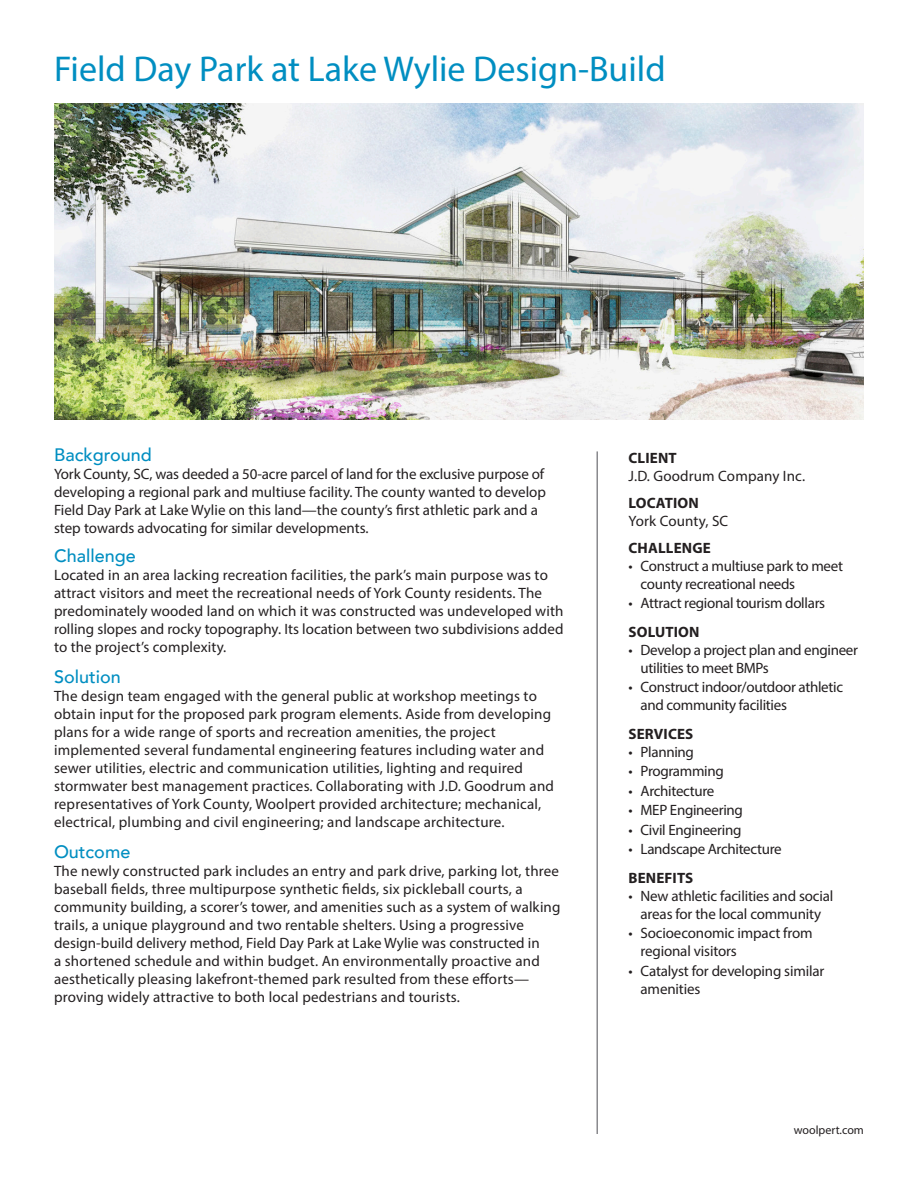
<style>
.page{position:relative;width:918px;height:1188px;background:#fff}
.page>*{position:absolute;margin:0;border:0;box-sizing:border-box;transform-origin:0 0}
.Blue_Heading_1{font:36px "Myriad Pro";color:#008ec1}
.Blue_Heading_4{font:500 18px "Avenir LT Com";color:#008ec1}
.Body_First_Paragraph{font:15px/18px "Myriad Pro";letter-spacing:.01em;color:#231f20}
.Body_First_Paragraph-2{font:15px/18px "Myriad Pro";letter-spacing:-.02em;color:#231f20}
.Body_First_Paragraph-3{font:15px/18px "Myriad Pro";letter-spacing:-.01em;color:#231f20}
.Body{font:700 15px "Myriad Pro";letter-spacing:.01em;color:#231f20}
.Caption_Right_Justif{font:12px "Myriad Pro";color:#231f20}
</style>
<div class="page">
<hr style="left:596px;top:451px;width:2px;height:683px;background:#8a8a8e">
<img style="left:54px;top:104px;width:810px;height:316px">
<p class="Blue_Heading_1" style="left:54px;top:47px;width:613px">Field Day Park at Lake Wylie Design-Build</p>
<p class="Blue_Heading_4" style="left:54px;top:444px;width:99px">Background</p>
<p class="Body_First_Paragraph" style="left:54px;top:465px;width:493px">York County, SC, was deeded a 50-acre parcel of land for the exclusive purpose of developing a regional park and multiuse facility. The county wanted to develop Field Day Park at Lake Wylie on this land—the county’s first athletic park and a step towards advocating for similar developments.</p>
<p class="Blue_Heading_4" style="left:54px;top:545px;width:83px">Challenge</p>
<p class="Body_First_Paragraph" style="left:54px;top:566px;width:511px">Located in an area lacking recreation facilities, the park’s main purpose was to attract visitors and meet the recreational needs of York County residents. The predominately wooded land on which it was constructed was undeveloped with rolling slopes and rocky topography. Its location between two subdivisions added to the project’s complexity.</p>
<p class="Blue_Heading_4" style="left:54px;top:666px;width:68px">Solution</p>
<p class="Body_First_Paragraph" style="left:54px;top:687px;width:501px">The design team engaged with the general public at workshop meetings to obtain input for the proposed park program elements. Aside from developing plans for a wide range of sports and recreation amenities, the project implemented several fundamental engineering features including water and sewer utilities, electric and communication utilities, lighting and required stormwater best management practices. Collaborating with J.D. Goodrum and representatives of York County, Woolpert provided architecture; mechanical, electrical, plumbing and civil engineering; and landscape architecture.</p>
<p class="Blue_Heading_4" style="left:54px;top:841px;width:78px">Outcome</p>
<p class="Body_First_Paragraph" style="left:54px;top:862px;width:508px">The newly constructed park includes an entry and park drive, parking lot, three baseball fields, three multipurpose synthetic fields, six pickleball courts, a community building, a scorer’s tower, and amenities such as a system of walking trails, a unique playground and two rentable shelters. Using a progressive design-build delivery method, Field Day Park at Lake Wylie was constructed in<br>a shortened schedule and within budget. An environmentally proactive and aesthetically pleasing lakefront-themed park resulted from these efforts— proving widely attractive to both local pedestrians and tourists.</p>
<p class="Body" style="left:629px;top:448px;width:50px">CLIENT</p>
<p class="Body_First_Paragraph" style="left:629px;top:466px;width:178px">J.D. Goodrum Company Inc.</p>
<p class="Body" style="left:629px;top:493px;width:72px">LOCATION</p>
<p class="Body_First_Paragraph" style="left:629px;top:511px;width:101px">York County, SC</p>
<p class="Body" style="left:629px;top:538px;width:84px">CHALLENGE</p>
<p class="Body_First_Paragraph-2" style="left:641px;top:556px;width:204px;text-indent:-12px">• Construct a multiuse park to meet county recreational needs</p>
<p class="Body_First_Paragraph-2" style="left:629px;top:594px;width:198px">• Attract regional tourism dollars</p>
<p class="Body" style="left:629px;top:622px;width:72px">SOLUTION</p>
<p class="Body_First_Paragraph-2" style="left:641px;top:640px;width:219px;text-indent:-12px">• Develop a project plan and engineer utilities to meet BMPs</p>
<p class="Body_First_Paragraph-2" style="left:641px;top:678px;width:204px;text-indent:-12px">• Construct indoor/outdoor athletic and community facilities</p>
<p class="Body" style="left:629px;top:724px;width:66px">SERVICES</p>
<p class="Body_First_Paragraph-2" style="left:629px;top:742px;width:67px">• Planning</p>
<p class="Body_First_Paragraph-2" style="left:629px;top:762px;width:97px">• Programming</p>
<p class="Body_First_Paragraph-2" style="left:629px;top:781px;width:87px">• Architecture</p>
<p class="Body_First_Paragraph-2" style="left:629px;top:801px;width:116px">• MEP Engineering</p>
<p class="Body_First_Paragraph-2" style="left:629px;top:820px;width:114px">• Civil Engineering</p>
<p class="Body_First_Paragraph-2" style="left:629px;top:840px;width:155px">• Landscape Architecture</p>
<p class="Body" style="left:629px;top:868px;width:66px">BENEFITS</p>
<p class="Body_First_Paragraph-3" style="left:629px;top:886px;width:206px;text-align:center">• New athletic facilities and social areas for the local community</p>
<p class="Body_First_Paragraph-3" style="left:641px;top:924px;width:174px;text-indent:-12px">• Socioeconomic impact from regional visitors</p>
<p class="Body_First_Paragraph-3" style="left:641px;top:961px;width:185px;text-indent:-12px">• Catalyst for developing similar amenities</p>
<p class="Caption_Right_Justif" style="left:794px;top:1123px;width:72px">woolpert.com</p>
</div>
